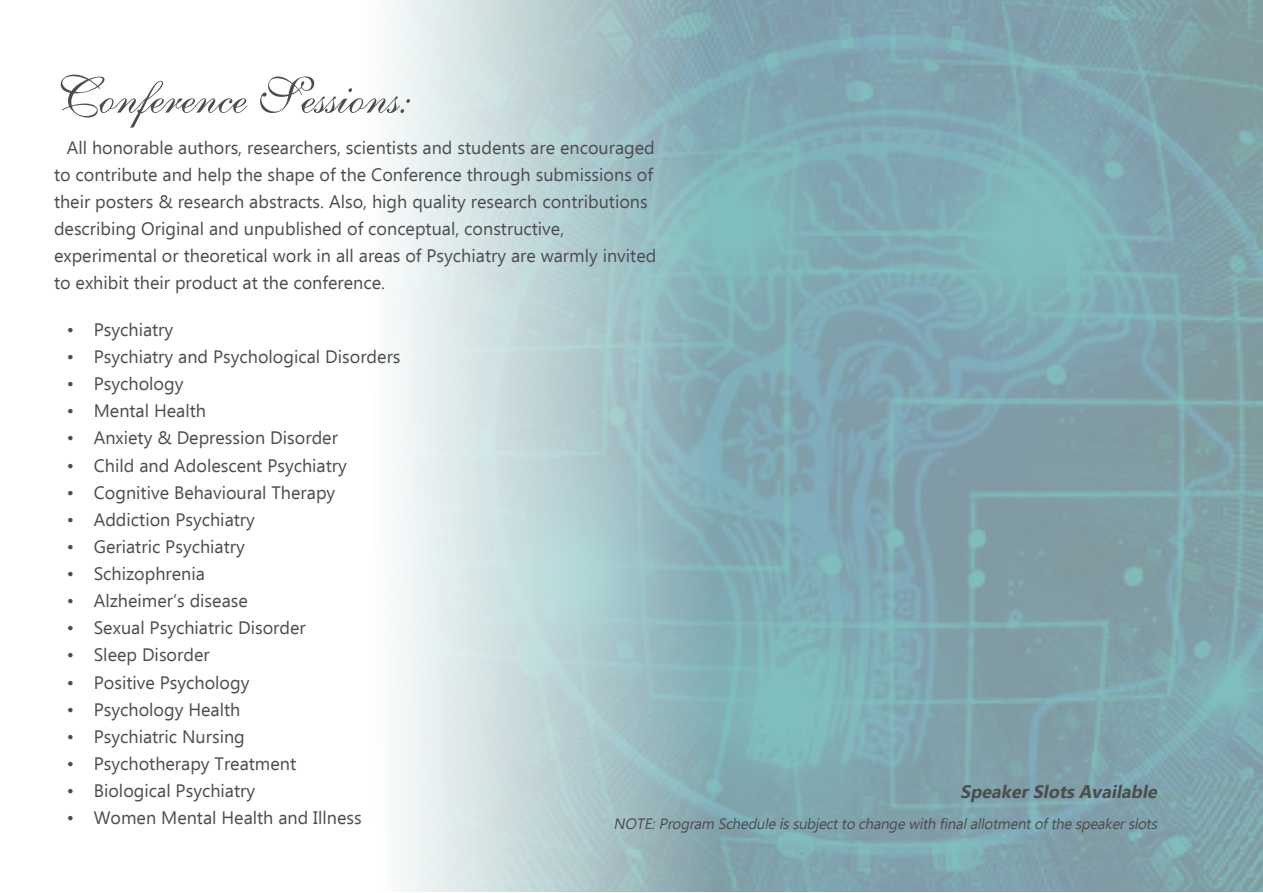
<style>
.page{position:relative;width:1263px;height:893px;background:#fff}
.page>*{position:absolute;margin:0;border:0;box-sizing:border-box;transform-origin:0 0}
.t1{font:51px "English 111 Presto BT";color:#4d4d4f}
.t2{font:18px/27px "Ebrima";color:#4d4d4f}
.t3{font:italic 700 18px "Ebrima";color:#4d4d4f}
.t4{font:italic 15px "Ebrima";color:#4d4d4f}
</style>
<div class="page">
<h1 class="t1" style="left:54px;top:64px;width:359px">Conference Sessions:</h1>
<p class="t2" style="left:54px;top:135px;width:604px;text-indent:13px">All honorable authors, researchers, scientists and students are encouraged to contribute and help the shape of the Conference through submissions of their posters &amp; research abstracts. Also, high quality research contributions describing Original and unpublished of conceptual, constructive, experimental or theoretical work in all areas of Psychiatry are warmly invited to exhibit their product at the conference.</p>
<p class="t2" style="left:67px;top:317px;width:108px">• Psychiatry</p>
<p class="t2" style="left:67px;top:344px;width:335px">• Psychiatry and Psychological Disorders</p>
<p class="t2" style="left:67px;top:371px;width:118px">• Psychology</p>
<p class="t2" style="left:67px;top:399px;width:141px">• Mental Health</p>
<p class="t2" style="left:67px;top:426px;width:273px">• Anxiety &amp; Depression Disorder</p>
<p class="t2" style="left:67px;top:453px;width:282px">• Child and Adolescent Psychiatry</p>
<p class="t2" style="left:67px;top:480px;width:270px">• Cognitive Behavioural Therapy</p>
<p class="t2" style="left:67px;top:507px;width:190px">• Addiction Psychiatry</p>
<p class="t2" style="left:67px;top:534px;width:180px">• Geriatric Psychiatry</p>
<p class="t2" style="left:67px;top:561px;width:140px">• Schizophrenia</p>
<p class="t2" style="left:67px;top:588px;width:183px">• Alzheimer’s disease</p>
<p class="t2" style="left:67px;top:616px;width:240px">• Sexual Psychiatric Disorder</p>
<p class="t2" style="left:67px;top:643px;width:144px">• Sleep Disorder</p>
<p class="t2" style="left:67px;top:670px;width:184px">• Positive Psychology</p>
<p class="t2" style="left:67px;top:697px;width:175px">• Psychology Health</p>
<p class="t2" style="left:67px;top:724px;width:180px">• Psychiatric Nursing</p>
<p class="t2" style="left:67px;top:751px;width:231px">• Psychotherapy Treatment</p>
<p class="t2" style="left:67px;top:778px;width:190px">• Biological Psychiatry</p>
<p class="t2" style="left:67px;top:805px;width:296px">• Women Mental Health and Illness</p>
<p class="t3" style="left:960px;top:778px;width:203px">SpeakerSlotsAvailable</p>
<p class="t4" style="left:614px;top:813px;width:549px">NOTE:Program Scheduleissubjectto changewith finalallotmentofthespeakerslots</p>
</div>
